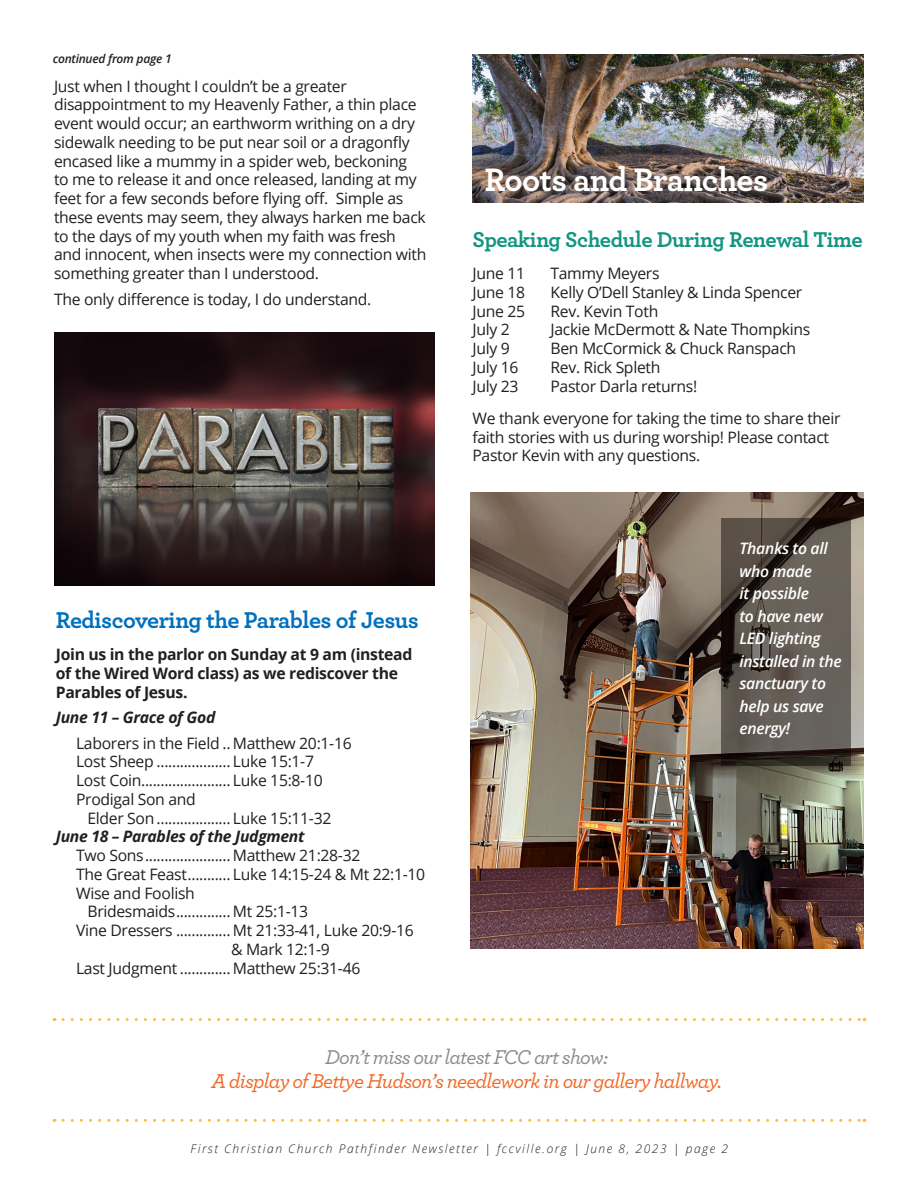
<style>
.page{position:relative;width:918px;height:1188px;background:#fff}
.page>*{position:absolute;margin:0;border:0;box-sizing:border-box;transform-origin:0 0}
.heads{font:700 34.05px "Archer";letter-spacing:-.02em;color:#fff}
.Body_copy{font:700 24px "Archer";letter-spacing:-.02em;color:#0070bd}
.Body_copy-2{font:700 22.5px "Archer";letter-spacing:-.02em;color:#129682}
.heads-2{font:italic 500 21px "Archer";letter-spacing:-.04em;color:#f36826}
.heads-3{font:italic 500 21px "Archer";letter-spacing:-.04em;color:#8c8c8c}
.Body_copy-3{font:15.75px/18.8px "Open Sans";letter-spacing:-.02em;color:#231f20}
.heads-4{font:15.75px/18.8px "Open Sans";letter-spacing:-.02em;color:#231f20}
.Body_copy-4{font:700 15.75px/18.8px "Open Sans";letter-spacing:-.02em;color:#231f20}
.Body_copy-5{font:italic 600 15.75px/22.5px "Open Sans";letter-spacing:-.02em;color:#fff}
.Body_copy-6{font:italic 700 15.75px "Open Sans";letter-spacing:-.02em;color:#231f20}
.Body_copy-7{font:italic 300 12px "Open Sans";letter-spacing:.13em;color:#231f20}
.heads-5{font:italic 600 12px "Open Sans";letter-spacing:-.02em;color:#231f20}
</style>
<div class="page">
<img style="left:54px;top:332px;width:381px;height:254px">
<img style="left:472px;top:54px;width:392px;height:149px">
<img style="left:470px;top:492px;width:394px;height:456px">
<svg style="left:721px;top:518px;width:129px;height:248px;background:#575049"></svg>
<svg style="left:63px;top:1018px;width:802px;height:3px"></svg>
<svg style="left:63px;top:1119px;width:802px;height:3px"></svg>
<p class="heads-5" style="left:53px;top:51px;width:120px">continued from page 1</p>
<p class="heads-4" style="left:54px;top:76px;width:374px">Just when I thought I couldn’t be a greater disappointment to my Heavenly Father, a thin place event would occur; an earthworm writhing on a dry sidewalk needing to be put near soil or a dragonfly encased like a mummy in a spider web, beckoning<br>to me to release it and once released, landing at my feet for a few seconds before flying off. Simple as these events may seem, they always harken me back to the days of my youth when my faith was fresh and innocent, when insects were my connection with something greater than I understood.</p>
<p class="heads-4" style="left:54px;top:289px;width:319px">The only difference is today, I do understand.</p>
<p class="Body_copy" style="left:56px;top:601px;width:364px">Rediscovering the Parables of Jesus</p>
<p class="Body_copy-4" style="left:56px;top:645px;width:358px">Join us in the parlor on Sunday at 9 am (instead of the Wired Word class) as we rediscover the<br>Parables of Jesus.</p>
<p class="Body_copy-6" style="left:56px;top:706px;width:161px">June 11 – Grace of God</p>
<p class="Body_copy-3" style="left:76px;top:733px;width:277px">Laborers in the Field .. Matthew 20:1-16</p>
<p class="Body_copy-3" style="left:76px;top:752px;width:239px">Lost Sheep ................... Luke 15:1-7</p>
<p class="Body_copy-3" style="left:76px;top:771px;width:248px">Lost Coin....................... Luke 15:8-10</p>
<p class="Body_copy-3" style="left:87px;top:789px;width:245px;text-indent:-11px">Prodigal Son and<br>Elder Son................... Luke 15:11-32</p>
<p class="Body_copy-6" style="left:56px;top:826px;width:250px">June 18 – Parables of the Judgment</p>
<p class="Body_copy-3" style="left:76px;top:846px;width:286px">Two Sons...................... Matthew 21:28-32</p>
<p class="Body_copy-3" style="left:76px;top:864px;width:351px">The Great Feast........... Luke 14:15-24 &amp; Mt 22:1-10</p>
<p class="Body_copy-3" style="left:87px;top:883px;width:222px;text-indent:-11px">Wise and Foolish<br>Bridesmaids.............. Mt 25:1-13</p>
<p class="Body_copy-3" style="left:231px;top:921px;width:184px;text-indent:-155px">Vine Dressers .............. Mt 21:33-41, Luke 20:9-16 &amp; Mark 12:1-9</p>
<p class="Body_copy-3" style="left:76px;top:958px;width:286px">Last Judgment ............. Matthew 25:31-46</p>
<p class="heads" style="left:484px;top:153px;width:286px">Roots and Branches</p>
<p class="Body_copy-2" style="left:472px;top:222px;width:392px">Speaking Schedule During Renewal Time</p>
<p class="Body_copy-3" style="left:472px;top:264px;width:54px">June 11</p>
<p class="Body_copy-3" style="left:550px;top:264px;width:111px">Tammy Meyers</p>
<p class="Body_copy-3" style="left:472px;top:282px;width:54px">June 18</p>
<p class="Body_copy-3" style="left:550px;top:282px;width:253px">Kelly O’Dell Stanley &amp; Linda Spencer</p>
<p class="Body_copy-3" style="left:472px;top:301px;width:54px">June 25</p>
<p class="Body_copy-3" style="left:550px;top:301px;width:109px">Rev. Kevin Toth</p>
<p class="Body_copy-3" style="left:472px;top:320px;width:39px">July 2</p>
<p class="Body_copy-3" style="left:550px;top:320px;width:261px">Jackie McDermott &amp; Nate Thompkins</p>
<p class="Body_copy-3" style="left:472px;top:339px;width:39px">July 9</p>
<p class="Body_copy-3" style="left:550px;top:339px;width:247px">Ben McCormick &amp; Chuck Ranspach</p>
<p class="Body_copy-3" style="left:472px;top:357px;width:48px">July 16</p>
<p class="Body_copy-3" style="left:550px;top:357px;width:111px">Rev. Rick Spleth</p>
<p class="Body_copy-3" style="left:472px;top:376px;width:48px">July 23</p>
<p class="Body_copy-3" style="left:550px;top:376px;width:148px">Pastor Darla returns!</p>
<p class="Body_copy-3" style="left:472px;top:408px;width:370px">We thank everyone for taking the time to share their faith stories with us during worship! Please contact<br>Pastor Kevin with any questions.</p>
<p class="Body_copy-5" style="left:740px;top:537px;width:104px">Thanks to all who made<br>it possible<br>to have new<br>LED lighting installed in the sanctuary to help us save energy!</p>
<p class="heads-3" style="left:325px;top:1042px;width:284px">Don’t miss our latest FCC art show:</p>
<p class="heads-2" style="left:211px;top:1066px;width:512px">A display of Bettye Hudson’s needlework in our gallery hallway.</p>
<p class="Body_copy-7" style="left:190px;top:1140px;width:539px">First Christian Church Pathfinder Newsletter | fccville.org | June 8, 2023 | page 2</p>
</div>
